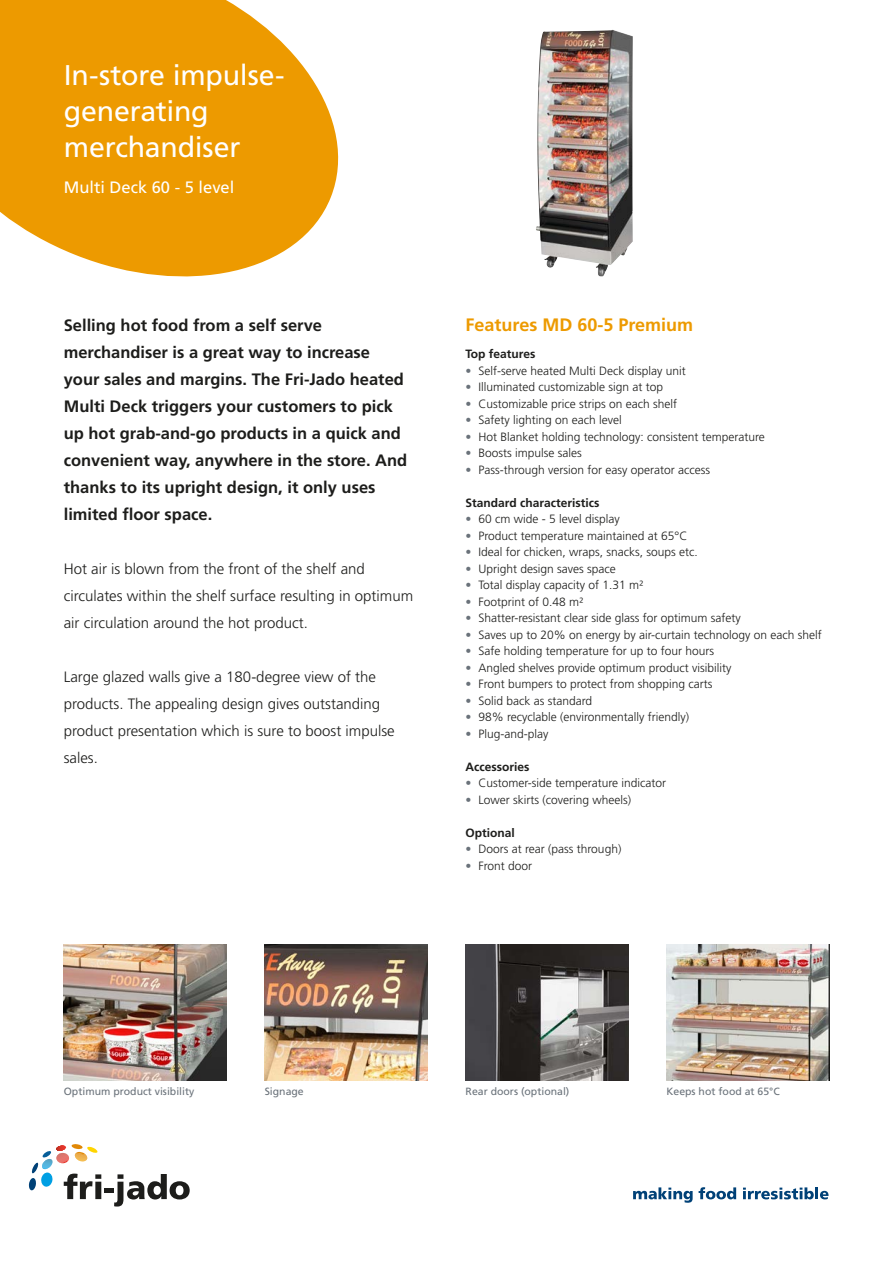
<style>
.page{position:relative;width:893px;height:1263px;background:#fff}
.page>*{position:absolute;margin:0;border:0;box-sizing:border-box;transform-origin:0 0}
.t1{font:28.5px/36px "Frutiger LT Std";letter-spacing:-.005em;color:#fff}
.t2{font:700 18px "Frutiger LT Std";color:#ed9a00}
.t3{font:700 16.5px/27px "Frutiger LT Std";color:#1d1d1b}
.t4{font:16.5px "Frutiger LT Std";color:#fff}
.t5{font:300 15px/27px "Frutiger LT Std";color:#1d1d1b}
.t6{font:300 12px "Frutiger LT Std";color:#1d1d1b}
.t7{font:700 12px "Frutiger LT Std";color:#1d1d1b}
.t8{font:10.5px "Frutiger LT Std";color:#6a727a}
.s1{color:#6a727a}
</style>
<div class="page">
<svg style="left:0;top:0;width:338px;height:276px;background:#efa723"></svg>
<svg style="left:29px;top:1144px;width:161px;height:62px"></svg>
<img style="left:666px;top:944px;width:163px;height:136px">
<img style="left:536px;top:30px;width:97px;height:246px">
<img style="left:265px;top:944px;width:162px;height:136px">
<img style="left:466px;top:944px;width:162px;height:136px">
<img style="left:64px;top:944px;width:162px;height:136px">
<svg style="left:633px;top:1187px;width:60px;height:16px"></svg>
<svg style="left:699px;top:1187px;width:37px;height:12px"></svg>
<svg style="left:743px;top:1187px;width:85px;height:12px"></svg>
<h1 class="t1" style="left:64px;top:58px;width:222px">In-store impulse&shy;generating merchandiser</h1>
<h3 class="t4" style="left:64px;top:178px;width:172px">Multi Deck 60 - 5 level</h3>
<p class="t3" style="left:64px;top:312px;width:345px">Selling hot food from a self serve merchandiser is a great way to increase your sales and margins. The Fri-Jado heated Multi Deck triggers your customers to pick up hot grab-and-go products in a quick and convenient way, anywhere in the store. And thanks to its upright design, it only uses limited floor space.</p>
<p class="t5" style="left:64px;top:556px;width:351px">Hot air is blown from the front of the shelf and circulates within the shelf surface resulting in optimum air circulation around the hot product.</p>
<p class="t5" style="left:64px;top:664px;width:332px">Large glazed walls give a 180-degree view of the products. The appealing design gives outstanding product presentation which is sure to boost impulse sales.</p>
<h2 class="t2" style="left:466px;top:314px;width:229px">Features MD 60-5 Premium</h2>
<p class="t7" style="left:466px;top:347px;width:71px">Top features</p>
<p class="t6" style="left:466px;top:364px;width:222px"><span class="s1">•</span> Self-serve heated Multi Deck display unit</p>
<p class="t6" style="left:466px;top:380px;width:199px"><span class="s1">•</span> Illuminated customizable sign at top</p>
<p class="t6" style="left:466px;top:397px;width:213px"><span class="s1">•</span> Customizable price strips on each shelf</p>
<p class="t6" style="left:466px;top:413px;width:158px"><span class="s1">•</span> Safety lighting on each level</p>
<p class="t6" style="left:466px;top:430px;width:301px"><span class="s1">•</span> Hot Blanket holding technology: consistent temperature</p>
<p class="t6" style="left:466px;top:446px;width:118px"><span class="s1">•</span> Boosts impulse sales</p>
<p class="t6" style="left:466px;top:463px;width:246px"><span class="s1">•</span> Pass-through version for easy operator access</p>
<p class="t7" style="left:466px;top:495px;width:135px">Standard characteristics</p>
<p class="t6" style="left:466px;top:512px;width:156px"><span class="s1">•</span> 60 cm wide - 5 level display</p>
<p class="t6" style="left:466px;top:529px;width:223px"><span class="s1">•</span> Product temperature maintained at 65°C</p>
<p class="t6" style="left:466px;top:545px;width:234px"><span class="s1">•</span> Ideal for chicken, wraps, snacks, soups etc.</p>
<p class="t6" style="left:466px;top:562px;width:152px"><span class="s1">•</span> Upright design saves space</p>
<p class="t6" style="left:466px;top:578px;width:179px"><span class="s1">•</span> Total display capacity of 1.31 m²</p>
<p class="t6" style="left:466px;top:595px;width:119px"><span class="s1">•</span> Footprint of 0.48 m²</p>
<p class="t6" style="left:466px;top:611px;width:277px"><span class="s1">•</span> Shatter-resistant clear side glass for optimum safety</p>
<p class="t6" style="left:466px;top:628px;width:358px"><span class="s1">•</span> Saves up to 20% on energy by air-curtain technology on each shelf</p>
<p class="t6" style="left:466px;top:644px;width:250px"><span class="s1">•</span> Safe holding temperature for up to four hours</p>
<p class="t6" style="left:466px;top:661px;width:267px"><span class="s1">•</span> Angled shelves provide optimum product visibility</p>
<p class="t6" style="left:466px;top:677px;width:248px"><span class="s1">•</span> Front bumpers to protect from shopping carts</p>
<p class="t6" style="left:466px;top:694px;width:128px"><span class="s1">•</span> Solid back as standard</p>
<p class="t6" style="left:466px;top:710px;width:225px"><span class="s1">•</span> 98% recyclable (environmentally friendly)</p>
<p class="t6" style="left:466px;top:727px;width:84px"><span class="s1">•</span> Plug-and-play</p>
<p class="t7" style="left:466px;top:759px;width:65px">Accessories</p>
<p class="t6" style="left:466px;top:776px;width:202px"><span class="s1">•</span> Customer-side temperature indicator</p>
<p class="t6" style="left:466px;top:793px;width:167px"><span class="s1">•</span> Lower skirts (covering wheels)</p>
<p class="t7" style="left:466px;top:825px;width:51px">Optional</p>
<p class="t6" style="left:466px;top:842px;width:157px"><span class="s1">•</span> Doors at rear (pass through)</p>
<p class="t6" style="left:466px;top:859px;width:68px"><span class="s1">•</span> Front door</p>
<p class="t8" style="left:64px;top:1085px;width:132px">Optimum product visibility</p>
<p class="t8" style="left:265px;top:1085px;width:41px">Signage</p>
<p class="t8" style="left:466px;top:1085px;width:105px">Rear doors (optional)</p>
<p class="t8" style="left:666px;top:1085px;width:115px">Keeps hot food at 65°C</p>
</div>
